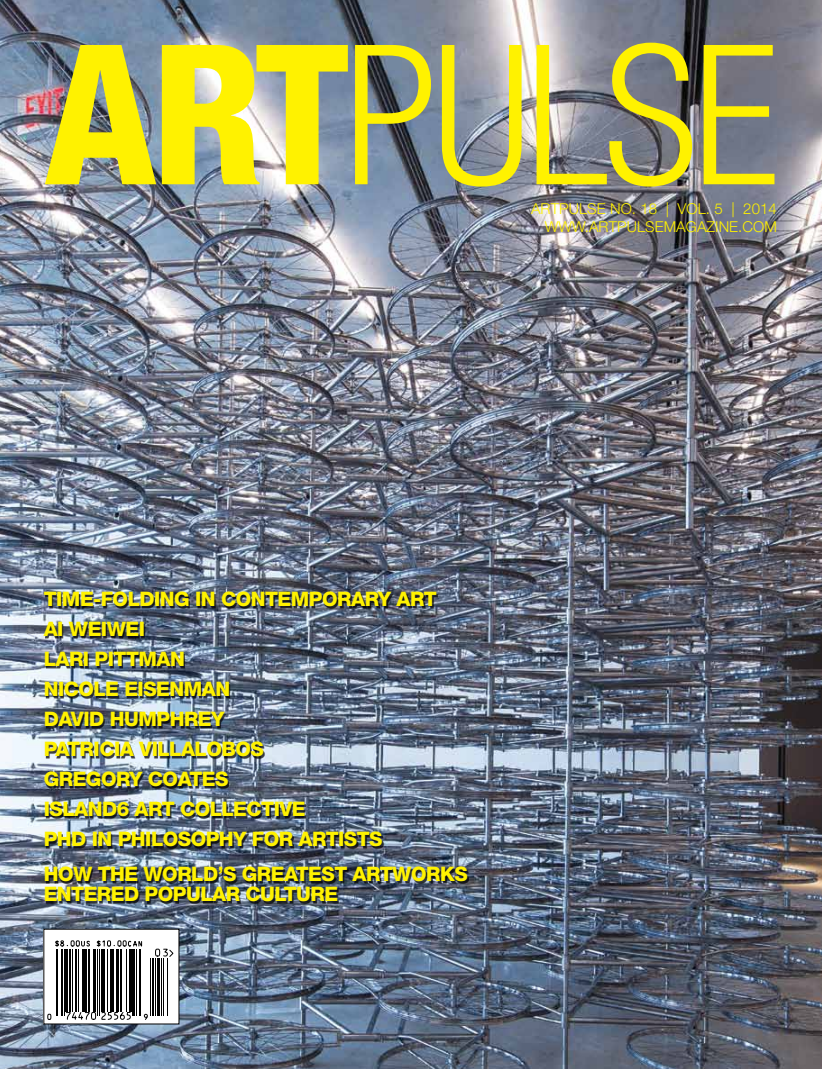
<style>
.page{position:relative;width:822px;height:1069px;background:#fff}
.page>*{position:absolute;margin:0;border:0;box-sizing:border-box;transform-origin:0 0}
.t1{font:300 condensed 195px "Helvetica Neue LT Std";letter-spacing:-.025em;color:#fff200}
.t2{font:800 20px/30px "Helvetica Neue LT Std";letter-spacing:-.025em;color:#fff200}
.t3{font:300 15px/18px "Helvetica Neue LT Std";letter-spacing:.005em;color:#fff200;text-align:right}
.s1{font-weight:800}
</style>
<div class="page">
<img style="left:0;top:0;width:821px;height:1069px">
<div style="left:44px;top:929px;width:135px;height:95px;background:#fff"></div>
<hr style="left:56px;top:949px;width:1px;height:67px;background:#000">
<hr style="left:57px;top:949px;width:1px;height:67px;background:#000">
<hr style="left:61px;top:949px;width:2px;height:67px;background:#000">
<hr style="left:64px;top:949px;width:1px;height:67px;background:#000">
<hr style="left:66px;top:949px;width:2px;height:62px;background:#000">
<hr style="left:69px;top:949px;width:2px;height:62px;background:#000">
<hr style="left:72px;top:949px;width:1px;height:62px;background:#000">
<hr style="left:75px;top:949px;width:2px;height:62px;background:#000">
<hr style="left:78px;top:949px;width:1px;height:62px;background:#000">
<hr style="left:82px;top:949px;width:2px;height:62px;background:#000">
<hr style="left:84px;top:949px;width:3px;height:62px;background:#000">
<hr style="left:88px;top:949px;width:2px;height:62px;background:#000">
<hr style="left:93px;top:949px;width:1px;height:62px;background:#000">
<hr style="left:95px;top:949px;width:1px;height:62px;background:#000">
<hr style="left:97px;top:949px;width:1px;height:67px;background:#000">
<hr style="left:99px;top:949px;width:1px;height:67px;background:#000">
<hr style="left:101px;top:949px;width:2px;height:62px;background:#000">
<hr style="left:103px;top:949px;width:2px;height:62px;background:#000">
<hr style="left:107px;top:949px;width:1px;height:62px;background:#000">
<hr style="left:110px;top:949px;width:2px;height:62px;background:#000">
<hr style="left:113px;top:949px;width:1px;height:62px;background:#000">
<hr style="left:116px;top:949px;width:3px;height:62px;background:#000">
<hr style="left:120px;top:949px;width:1px;height:62px;background:#000">
<hr style="left:121px;top:949px;width:1px;height:62px;background:#000">
<hr style="left:126px;top:949px;width:1px;height:62px;background:#000">
<hr style="left:129px;top:949px;width:2px;height:62px;background:#000">
<hr style="left:132px;top:949px;width:3px;height:67px;background:#000">
<hr style="left:136px;top:949px;width:1px;height:67px;background:#000">
<hr style="left:139px;top:949px;width:1px;height:67px;background:#000">
<hr style="left:140px;top:949px;width:1px;height:67px;background:#000">
<hr style="left:150px;top:958px;width:1px;height:58px;background:#000">
<hr style="left:152px;top:958px;width:2px;height:58px;background:#000">
<hr style="left:155px;top:958px;width:1px;height:58px;background:#000">
<hr style="left:157px;top:958px;width:3px;height:58px;background:#000">
<hr style="left:161px;top:958px;width:1px;height:58px;background:#000">
<hr style="left:163px;top:958px;width:1px;height:58px;background:#000">
<hr style="left:167px;top:958px;width:1px;height:58px;background:#000">
<svg style="left:47px;top:1013px;width:4px;height:7px"></svg>
<svg style="left:66px;top:1011px;width:65px;height:9px"></svg>
<svg style="left:144px;top:1013px;width:4px;height:7px"></svg>
<svg style="left:55px;top:940px;width:87px;height:12px"></svg>
<svg style="left:155px;top:948px;width:19px;height:9px"></svg>
<div style="left:45px;top:594px;width:424px;height:309px;background:#000;opacity:.75"></div>
<p class="t1" style="left:45px;top:3px;width:736px"><span class="s1">ART</span>PULSE</p>
<p class="t3" style="left:531px;top:200px;width:247px">ARTPULSE No. 18 | VOL. 5 | 2014<br>WWW.ARTPULSEMAGAZINE.COM</p>
<p class="t2" style="left:44px;top:584px;width:394px">TIME-FOLDING IN CONTEMPORARY ART<br>AI WEIWEI<br>LARI PITTMAN<br>NICOLE EISENMAN<br>DAVID HUMPHREY<br>PATRICIA VILLALOBOS<br>GREGORY COATES<br>ISLAND6 ART COLLECTIVE<br>PhD IN PHILOSOPHY FOR ARTISTS</p>
<p class="t2" style="left:44px;top:864px;width:425px;line-height:20px">HOW THE WORLD’S GREATEST ARTWORKS<br>ENTERED POPULAR CULTURE</p>
</div>
